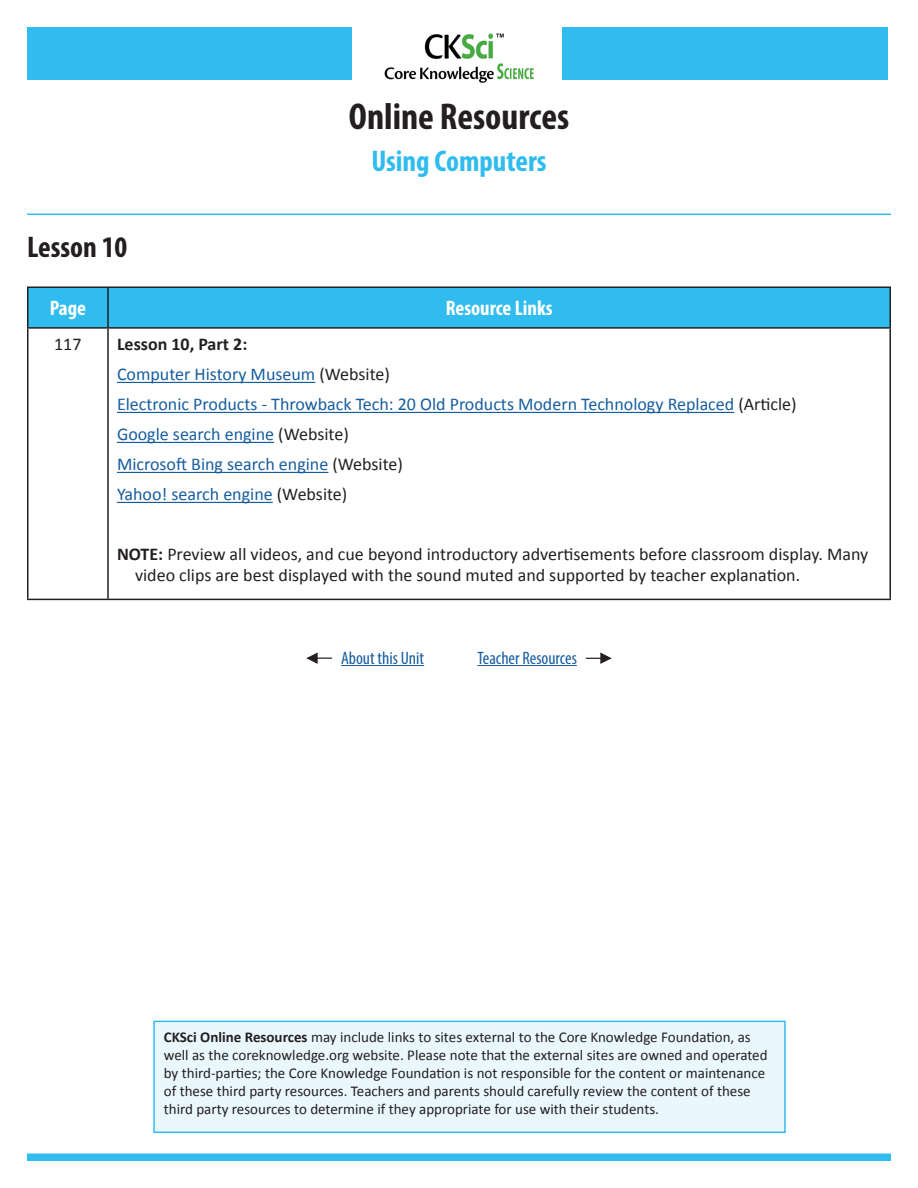
<style>
.page{position:relative;width:918px;height:1188px;background:#fff}
.page>*{position:absolute;margin:0;border:0;box-sizing:border-box;transform-origin:0 0}
.t1{font:700 condensed 37.5px "Myriad Pro";color:#231f20}
.t2{font:700 condensed 30px "Myriad Pro";color:#30bcee}
.t3{font:700 condensed 30px "Myriad Pro";color:#231f20}
.Table_Header{font:700 condensed 21px "Myriad Pro";color:#fff}
.Table_Text{font:18px "Calibri";color:#175d9e}
.Table_Text-2{font:18px/21px "Calibri";color:#231f20}
.t4{font:condensed 18px "Myriad Pro";color:#175d9e}
.Table_Text_Header{font:700 18px "Calibri";color:#231f20}
.Table_Page_Number{font:18px "Calibri";color:#231f20}
.t5{font:15px/18px "Calibri";color:#231f20}
.s1{color:#231f20}
.s2{font-weight:700}
</style>
<div class="page">
<div style="left:27px;top:27px;width:326px;height:52px;background:#30bcee"></div>
<img style="left:384px;top:33px;width:179px;height:50px">
<div style="left:562px;top:27px;width:326px;height:52px;background:#30bcee"></div>
<div style="left:154px;top:1021px;width:631px;height:111px;background:#eaf8fd"></div>
<div style="left:153px;top:1021px;width:633px;height:112px;border:2px solid #30bcee"></div>
<div style="left:27px;top:1154px;width:864px;height:7px;background:#30bcee"></div>
<hr style="left:27px;top:214px;width:864px;height:1px;background:#30bcee">
<hr style="left:341px;top:665px;width:83px;height:1px;background:#175d9e">
<hr style="left:478px;top:665px;width:99px;height:1px;background:#175d9e">
<div style="left:28px;top:288px;width:862px;height:39px;background:#30bcee"></div>
<hr style="left:27px;top:286px;width:81px;height:2px;background:#231f20">
<hr style="left:27px;top:288px;width:1px;height:39px;background:#231f20">
<hr style="left:108px;top:286px;width:783px;height:2px;background:#231f20">
<hr style="left:107px;top:288px;width:2px;height:39px;background:#231f20">
<hr style="left:890px;top:288px;width:1px;height:39px;background:#231f20">
<hr style="left:27px;top:327px;width:81px;height:2px;background:#231f20">
<hr style="left:27px;top:329px;width:1px;height:270px;background:#231f20">
<hr style="left:108px;top:327px;width:783px;height:2px;background:#231f20">
<hr style="left:107px;top:329px;width:2px;height:270px;background:#231f20">
<hr style="left:890px;top:329px;width:1px;height:270px;background:#231f20">
<hr style="left:27px;top:599px;width:81px;height:1px;background:#231f20">
<hr style="left:108px;top:599px;width:783px;height:1px;background:#231f20">
<hr style="left:117px;top:382px;width:198px;height:1px;background:#175d9e">
<hr style="left:117px;top:412px;width:617px;height:1px;background:#175d9e">
<hr style="left:117px;top:442px;width:157px;height:1px;background:#175d9e">
<hr style="left:117px;top:472px;width:211px;height:1px;background:#175d9e">
<hr style="left:117px;top:502px;width:156px;height:1px;background:#175d9e">
<svg style="left:306px;top:652px;width:26px;height:12px"></svg>
<svg style="left:586px;top:652px;width:26px;height:12px"></svg>
<p class="t3" style="left:27px;top:228px;width:102px">Lesson 10</p>
<h1 class="t1" style="left:349px;top:93px;width:222px">Online Resources</h1>
<h2 class="t2" style="left:371px;top:142px;width:177px">Using Computers</h2>
<p class="Table_Header" style="left:50px;top:295px;width:38px">Page</p>
<p class="Table_Header" style="left:446px;top:295px;width:108px">Resource Links</p>
<p class="Table_Page_Number" style="left:54px;top:332px;width:29px">117</p>
<p class="Table_Text_Header" style="left:117px;top:332px;width:132px">Lesson 10, Part 2:</p>
<p class="Table_Text" style="left:117px;top:362px;width:274px">Computer History Museum <span class="s1">(Website)</span></p>
<p class="Table_Text" style="left:117px;top:392px;width:681px">Electronic Products - Throwback Tech: 20 Old Products Modern Technology Replaced <span class="s1">(Article)</span></p>
<p class="Table_Text" style="left:117px;top:422px;width:233px">Google search engine <span class="s1">(Website)</span></p>
<p class="Table_Text" style="left:117px;top:452px;width:288px">Microsoft Bing search engine <span class="s1">(Website)</span></p>
<p class="Table_Text" style="left:117px;top:482px;width:232px">Yahoo! search engine <span class="s1">(Website)</span></p>
<p class="Table_Text-2" style="left:135px;top:543px;width:735px;text-indent:-18px"><span class="s2">NOTE:</span> Preview all videos, and cue beyond introductory advertisements before classroom display. Many video clips are best displayed with the sound muted and supported by teacher explanation.</p>
<p class="t4" style="left:341px;top:647px;width:85px">About this Unit</p>
<p class="t4" style="left:478px;top:647px;width:101px">Teacher Resources</p>
<p class="t5" style="left:164px;top:1028px;width:605px"><span class="s2">CKSci Online Resources</span> may include links to sites external to the Core Knowledge Foundation, as well as the coreknowledge.org website. Please note that the external sites are owned and operated by third-parties; the Core Knowledge Foundation is not responsible for the content or maintenance of these third party resources. Teachers and parents should carefully review the content of these third party resources to determine if they appropriate for use with their students.</p>
</div>
